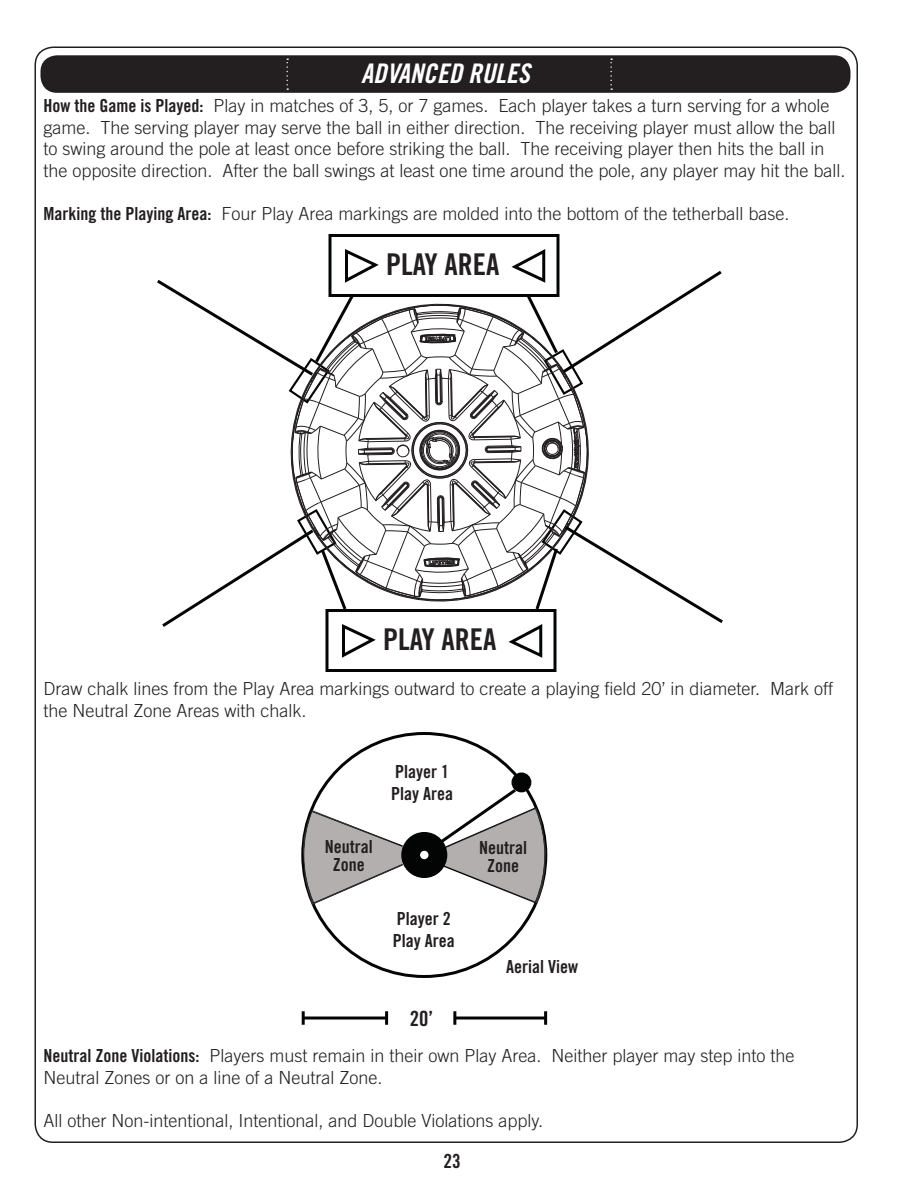
<style>
.page{position:relative;width:918px;height:1188px;background:#fff}
.page>*{position:absolute;margin:0;border:0;box-sizing:border-box;transform-origin:0 0}
.t1{font:30px "Trade Gothic LT Std Bd Cn 20";color:#231f20}
.t2{font:27px "Trade Gothic LT Std Bd Cn 20 Obl";color:#fff}
.t3{font:21px "Trade Gothic LT Std Bd Cn 20";color:#231f20}
.t4{font:19.5px "Trade Gothic LT Std Bd Cn 20";color:#231f20}
.t5{font:300 18px/21.6px "Trade Gothic LT Std";color:#231f20}
.t6{font:18px/21.6px "Trade Gothic LT Std Bd Cn 20";color:#231f20}
.s1{font-family:"Trade Gothic LT Std Bd Cn 20";font-weight:400}
</style>
<div class="page">
<div style="left:40px;top:55px;width:810px;height:38px;background:#231f20;border-radius:16px"></div>
<svg style="left:312px;top:905px;width:225px;height:73px"></svg>
<hr style="left:303px;top:1017px;width:84px;height:3px;background:#030404">
<hr style="left:302px;top:1011px;width:3px;height:14px;background:#030404">
<hr style="left:385px;top:1011px;width:3px;height:14px;background:#030404">
<hr style="left:455px;top:1017px;width:91px;height:3px;background:#030404">
<hr style="left:453px;top:1011px;width:3px;height:14px;background:#030404">
<hr style="left:544px;top:1011px;width:3px;height:14px;background:#030404">
<svg style="left:287px;top:59px;width:1px;height:31px"></svg>
<svg style="left:610px;top:59px;width:2px;height:31px"></svg>
<svg style="left:328px;top:234px;width:232px;height:13px"></svg>
<svg style="left:157px;top:247px;width:566px;height:658px"></svg>
<h2 class="t2" style="left:361px;top:64px;width:170px">ADVANCED RULES</h2>
<p class="t5" style="left:44px;top:97px;width:804px"><span class="s1">How the Game is Played:</span> Play in matches of 3, 5, or 7 games. Each player takes a turn serving for a whole game. The serving player may serve the ball in either direction. The receiving player must allow the ball to swing around the pole at least once before striking the ball. The receiving player then hits the ball in the opposite direction. After the ball swings at least one time around the pole, any player may hit the ball.</p>
<p class="t5" style="left:44px;top:205px;width:747px"><span class="s1">Marking the Playing Area:</span> Four Play Area markings are molded into the bottom of the tetherball base.</p>
<h1 class="t1" style="left:386px;top:254px;width:115px">PLAY AREA</h1>
<h1 class="t1" style="left:383px;top:629px;width:115px">PLAY AREA</h1>
<p class="t5" style="left:44px;top:680px;width:791px">Draw chalk lines from the Play Area markings outward to create a playing field 20’ in diameter. Mark off the Neutral Zone Areas with chalk.</p>
<p class="t6" style="left:391px;top:763px;width:63px">Player 1<br>Play Area</p>
<p class="t6" style="left:325px;top:840px;width:49px;line-height:18px;text-align:center">Neutral<br>Zone</p>
<p class="t6" style="left:479px;top:841px;width:49px;line-height:18px;text-align:center">Neutral<br>Zone</p>
<p class="t6" style="left:393px;top:910px;width:63px">Player 2<br>Play Area</p>
<p class="t3" style="left:410px;top:1011px;width:25px">20’</p>
<p class="t6" style="left:506px;top:958px;width:73px">Aerial View</p>
<p class="t5" style="left:44px;top:1047px;width:752px"><span class="s1">Neutral Zone Violations:</span> Players must remain in their own Play Area. Neither player may step into the<br>Neutral Zones or on a line of a Neutral Zone.</p>
<p class="t5" style="left:44px;top:1112px;width:501px">All other Non-intentional, Intentional, and Double Violations apply.</p>
<p class="t4" style="left:444px;top:1154px;width:19px">23</p>
</div>
